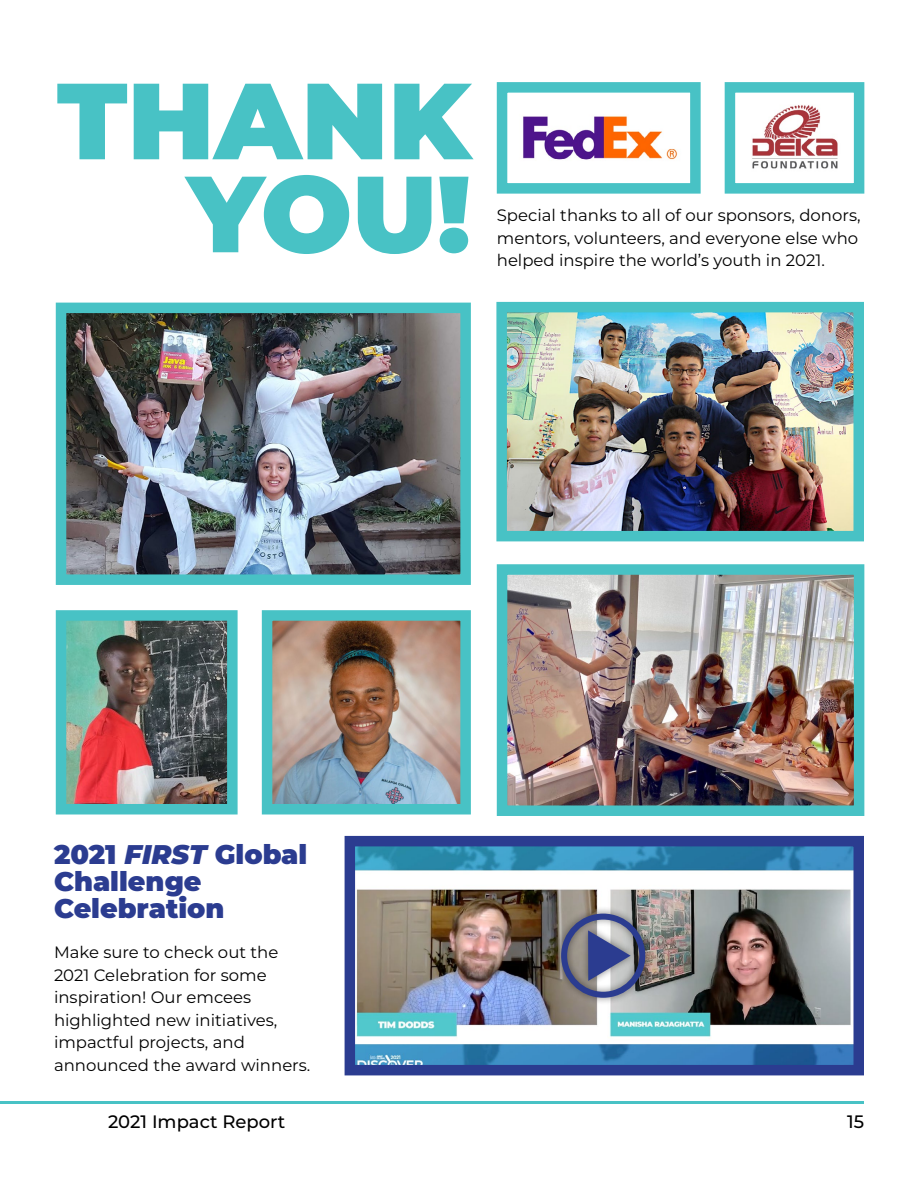
<style>
.page{position:relative;width:918px;height:1188px;background:#fff}
.page>*{position:absolute;margin:0;border:0;box-sizing:border-box;transform-origin:0 0}
.t1{font:900 108px/93px "Montserrat";color:#48c2c5;text-align:right}
.t2{font:900 27px/27px "Montserrat";color:#2b3c90}
.t3{font:500 18px "Montserrat";color:#000}
.t4{font:16.5px/22.5px "Montserrat";color:#000}
.s1{font-style:italic}
</style>
<div class="page">
<hr style="left:0;top:1101px;width:864px;height:3px;background:#48c2c5">
<img style="left:523px;top:116px;width:155px;height:44px">
<div style="left:497px;top:82px;width:204px;height:112px;border:10px solid #48c2c5"></div>
<img style="left:752px;top:105px;width:86px;height:64px">
<div style="left:725px;top:82px;width:139px;height:112px;border:10px solid #48c2c5"></div>
<img style="left:507px;top:313px;width:346px;height:217px">
<div style="left:496px;top:302px;width:368px;height:239px;border:10px solid #48c2c5"></div>
<img style="left:67px;top:314px;width:393px;height:260px">
<div style="left:56px;top:303px;width:415px;height:282px;border:10px solid #48c2c5"></div>
<img style="left:67px;top:621px;width:160px;height:182px">
<div style="left:56px;top:610px;width:182px;height:204px;border:10px solid #48c2c5"></div>
<img style="left:273px;top:621px;width:187px;height:182px">
<div style="left:262px;top:610px;width:209px;height:204px;border:10px solid #48c2c5"></div>
<img style="left:508px;top:575px;width:345px;height:230px">
<div style="left:497px;top:564px;width:367px;height:252px;border:10px solid #48c2c5"></div>
<img style="left:356px;top:847px;width:497px;height:217px">
<div style="left:345px;top:836px;width:519px;height:239px;border:10px solid #2b3c90"></div>
<div style="left:553px;top:906px;width:100px;height:100px;background:#000;opacity:.5"></div>
<svg style="left:588px;top:930px;width:43px;height:51px;background:#7881a9"></svg>
<div style="left:561px;top:914px;width:84px;height:84px;border:6px solid #2b3c90;border-radius:50%"></div>
<h1 class="t1" style="left:57px;top:68px;width:415px">THANK<br>YOU!</h1>
<p class="t4" style="left:497px;top:203px;width:365px">Special thanks to all of our sponsors, donors, mentors, volunteers, and everyone else who helped inspire the world’s youth in 2021.</p>
<h2 class="t2" style="left:54px;top:839px;width:255px">2021 <span class="s1">FIRST</span> Global<br>Challenge<br>Celebration</h2>
<p class="t4" style="left:54px;top:941px;width:258px">Make sure to check out the<br>2021 Celebration for some inspiration! Our emcees highlighted new initiatives, impactful projects, and announced the award winners.</p>
<p class="t3" style="left:108px;top:1109px;width:179px">2021 Impact Report</p>
<p class="t3" style="left:847px;top:1109px;width:18px">15</p>
</div>
